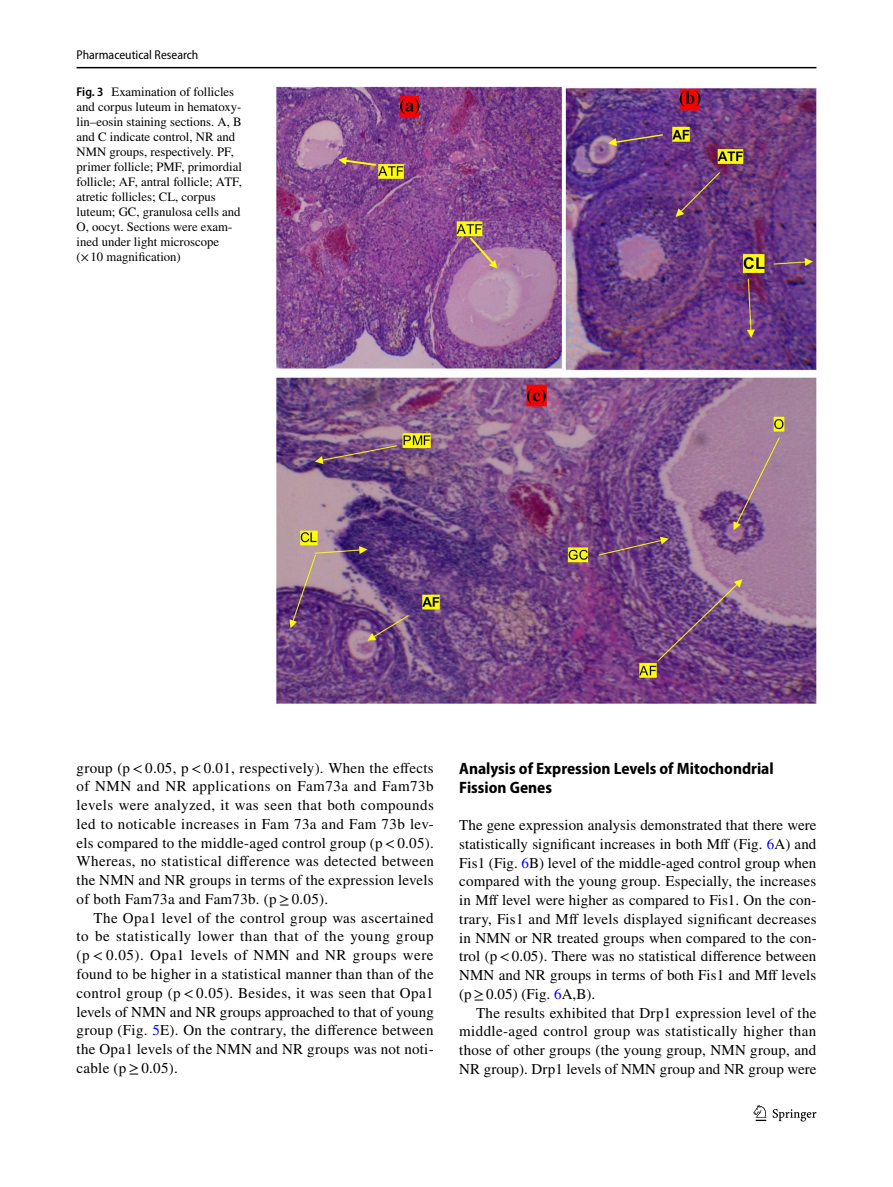
<style>
.page{position:relative;width:893px;height:1187px;background:#fff}
.page>*{position:absolute;margin:0;border:0;box-sizing:border-box;transform-origin:0 0}
.t1{font:700 semi-condensed 16.5px/18.8px "Myriad Pro";color:#000}
.t2{font:15px/18.8px "STIX";letter-spacing:.01em;color:#000;text-align:justify}
.t3{font:12.75px/15px "STIX";color:#000}
.t4{font:semi-condensed 12.75px "Myriad Pro";color:#000}
.s1{font-family:"Myriad Pro";font-weight:600;font-stretch:semi-condensed}
.s2{color:#00f}
</style>
<div class="page">
<hr style="left:77px;top:67px;width:739px;height:1px;background:#000">
<svg style="left:753px;top:1105px;width:13px;height:15px"></svg>
<svg style="left:773px;top:1109px;width:43px;height:12px"></svg>
<img style="left:276px;top:87px;width:540px;height:616px">
<p class="t4" style="left:77px;top:48px;width:123px">Pharmaceutical Research</p>
<p class="t3" style="left:77px;top:85px;width:167px"><span class="s1">Fig. 3</span> Examination of follicles and corpus luteum in hematoxy&shy;lin–eosin staining sections. A, B and C indicate control, NR and<br>NMN groups, respectively. PF, primer follicle; PMF, primordial follicle; AF, antral follicle; ATF, atretic follicles; CL, corpus luteum; GC, granulosa cells and<br>O, oocyt. Sections were exam&shy;ined under light microscope (×10 magnification)</p>
<p class="t2" style="left:77px;top:759px;width:359px">group (p&lt;0.05, p&lt;0.01, respectively). When the effects of NMN and NR applications on Fam73a and Fam73b levels were analyzed, it was seen that both compounds led to noticable increases in Fam 73a and Fam 73b lev&shy;els compared to the middle-aged control group (p&lt;0.05).<br>Whereas, no statistical difference was detected between the NMN and NR groups in terms of the expression levels of both Fam73a and Fam73b. (p≥0.05).</p>
<p class="t2" style="left:77px;top:909px;width:359px;text-indent:17px">The Opa1 level of the control group was ascertained to be statistically lower than that of the young group (p &lt; 0.05). Opa1 levels of NMN and NR groups were found to be higher in a statistical manner than than of the control group (p &lt; 0.05). Besides, it was seen that Opa1 levels of NMN and NR groups approached to that of young group (Fig. <span class="s2">5</span>E). On the contrary, the difference between the Opa1 levels of the NMN and NR groups was not noti&shy;cable (p≥0.05).</p>
<p class="t1" style="left:459px;top:759px;width:316px">Analysis of Expression Levels of Mitochondrial<br>Fission Genes</p>
<p class="t2" style="left:459px;top:816px;width:359px">The gene expression analysis demonstrated that there were statistically significant increases in both Mff (Fig. <span class="s2">6</span>A) and Fis1 (Fig. <span class="s2">6</span>B) level of the middle-aged control group when compared with the young group. Especially, the increases in Mff level were higher as compared to Fis1. On the con&shy;trary, Fis1 and Mff levels displayed significant decreases in NMN or NR treated groups when compared to the con&shy;trol (p&lt;0.05). There was no statistical difference between NMN and NR groups in terms of both Fis1 and Mff levels (p≥0.05) (Fig. <span class="s2">6</span>A,B).</p>
<p class="t2" style="left:459px;top:1004px;width:359px;text-indent:17px">The results exhibited that Drp1 expression level of the middle-aged control group was statistically higher than those of other groups (the young group, NMN group, and NR group). Drp1 levels of NMN group and NR group were</p>
</div>
